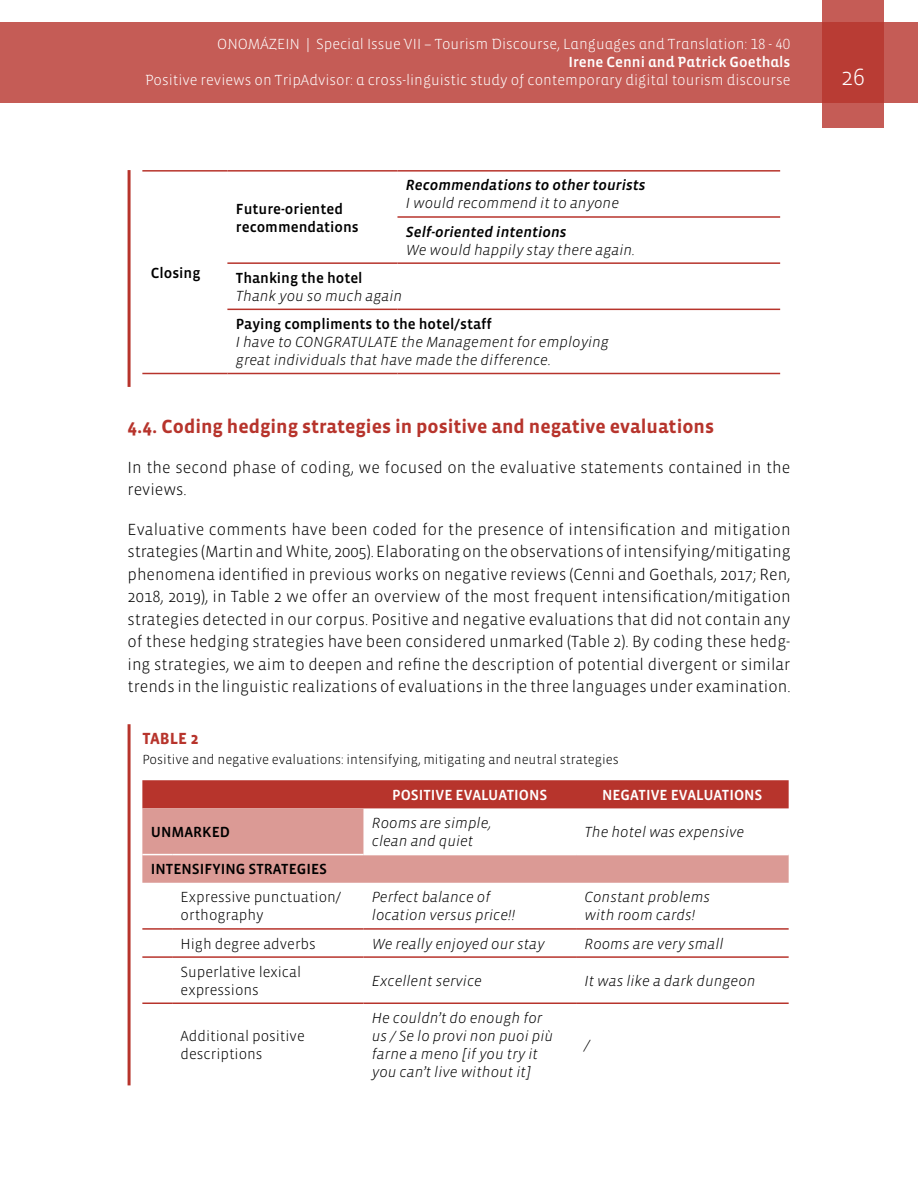
<style>
.page{position:relative;width:918px;height:1188px;background:#fff}
.page>*{position:absolute;margin:0;border:0;box-sizing:border-box;transform-origin:0 0}
.t1{font:300 24px "Vista Sans";color:#fff}
.t2{font:700 19.5px "Vista Sans";color:#b7342c}
.t3{font:300 16.5px/22.5px "Vista Sans";letter-spacing:.005em;color:#000}
.t4{font:700 16.5px "Vista Sans";color:#b7342c}
.t5{font:italic 300 15px/18px "Vista Sans";color:#000}
.t6{font:300 15px "Vista Sans Alt";color:#fff}
.t7{font:15px/18px "Vista Sans Med";color:#000}
.t8{font:300 15px/18px "Vista Sans";color:#000}
.t9{font:italic 15px "Vista Sans Med";color:#000}
.t10{font:15px "Vista Sans Med";color:#fff}
.t11{font:15px "Vista Sans Alt Med";color:#fff}
.t12{font:300 13.5px "Vista Sans";color:#000}
</style>
<div class="page">
<div style="left:0;top:23px;width:918px;height:80px;background:#c55c56"></div>
<svg style="left:822px;top:0;width:62px;height:128px;background:#bd4740"></svg>
<hr style="left:142px;top:170px;width:85px;height:2px;background:#b7342c">
<hr style="left:227px;top:170px;width:170px;height:2px;background:#b7342c">
<hr style="left:397px;top:170px;width:383px;height:2px;background:#b7342c">
<hr style="left:397px;top:216px;width:383px;height:2px;background:#b7342c">
<hr style="left:227px;top:262px;width:170px;height:2px;background:#b7342c">
<hr style="left:397px;top:262px;width:383px;height:2px;background:#b7342c">
<hr style="left:227px;top:309px;width:170px;height:1px;background:#b7342c">
<hr style="left:397px;top:309px;width:383px;height:1px;background:#b7342c">
<hr style="left:142px;top:373px;width:85px;height:1px;background:#b7342c">
<hr style="left:227px;top:373px;width:170px;height:1px;background:#b7342c">
<hr style="left:397px;top:373px;width:383px;height:1px;background:#b7342c">
<hr style="left:128px;top:170px;width:3px;height:217px;background:#b7342c">
<hr style="left:128px;top:724px;width:3px;height:361px;background:#b7342c">
<div style="left:142px;top:780px;width:647px;height:28px;background:#b7342c"></div>
<svg style="left:142px;top:808px;width:647px;height:75px;fill:#db9a95"></svg>
<hr style="left:142px;top:854px;width:30px;height:1px;background:#fff">
<hr style="left:172px;top:854px;width:191px;height:1px;background:#fff">
<hr style="left:363px;top:854px;width:213px;height:1px;background:#fff">
<hr style="left:576px;top:854px;width:213px;height:1px;background:#fff">
<hr style="left:142px;top:928px;width:30px;height:2px;background:#b7342c">
<hr style="left:172px;top:928px;width:191px;height:2px;background:#b7342c">
<hr style="left:363px;top:928px;width:213px;height:2px;background:#b7342c">
<hr style="left:576px;top:928px;width:213px;height:2px;background:#b7342c">
<hr style="left:142px;top:956px;width:30px;height:2px;background:#b7342c">
<hr style="left:172px;top:956px;width:191px;height:2px;background:#b7342c">
<hr style="left:363px;top:956px;width:213px;height:2px;background:#b7342c">
<hr style="left:576px;top:956px;width:213px;height:2px;background:#b7342c">
<hr style="left:142px;top:1003px;width:30px;height:1px;background:#b7342c">
<hr style="left:172px;top:1003px;width:191px;height:1px;background:#b7342c">
<hr style="left:363px;top:1003px;width:213px;height:1px;background:#b7342c">
<hr style="left:576px;top:1003px;width:213px;height:1px;background:#b7342c">
<p class="t6" style="left:217px;top:37px;width:575px">ONOMÁZEIN | Special Issue VII – Tourism Discourse, Languages and Translation: 18 - 40</p>
<p class="t11" style="left:568px;top:55px;width:224px">Irene Cenni and Patrick Goethals</p>
<p class="t6" style="left:145px;top:73px;width:647px">Positive reviews on TripAdvisor: a cross-linguistic study of contemporary digital tourism discourse</p>
<h1 class="t1" style="left:841px;top:65px;width:25px">26</h1>
<p class="t7" style="left:151px;top:264px;width:51px">Closing</p>
<p class="t7" style="left:236px;top:200px;width:124px">Future-oriented recommendations</p>
<p class="t9" style="left:406px;top:178px;width:241px">Recommendations to other tourists</p>
<p class="t5" style="left:406px;top:195px;width:215px">I would recommend it to anyone</p>
<p class="t9" style="left:406px;top:224px;width:162px">Self-oriented intentions</p>
<p class="t5" style="left:406px;top:241px;width:231px">We would happily stay there again.</p>
<p class="t7" style="left:236px;top:269px;width:128px">Thanking the hotel</p>
<p class="t5" style="left:236px;top:287px;width:168px">Thank you so much again</p>
<p class="t7" style="left:236px;top:315px;width:258px">Paying compliments to the hotel/staff</p>
<p class="t5" style="left:236px;top:333px;width:375px">I have to CONGRATULATE the Management for employing great individuals that have made the difference.</p>
<p class="t2" style="left:128px;top:417px;width:588px">4.4. Coding hedging strategies in positive and negative evaluations</p>
<p class="t3" style="left:128px;top:456px;width:664px">In the second phase of coding, we focused on the evaluative statements contained in the reviews.</p>
<p class="t3" style="left:128px;top:518px;width:665px;text-align:justify">Evaluative comments have been coded for the presence of intensification and mitigation strategies (Martin and White, 2005). Elaborating on the observations of intensifying/mitigating phenomena identified in previous works on negative reviews (Cenni and Goethals, 2017; Ren, 2018, 2019), in Table 2 we offer an overview of the most frequent intensification/mitigation strategies detected in our corpus. Positive and negative evaluations that did not contain any of these hedging strategies have been considered unmarked (Table 2). By coding these hedg&shy;ing strategies, we aim to deepen and refine the description of potential divergent or similar trends in the linguistic realizations of evaluations in the three languages under examination.</p>
<p class="t4" style="left:142px;top:730px;width:58px">TABLE 2</p>
<p class="t12" style="left:142px;top:753px;width:478px">Positive and negative evaluations: intensifying, mitigating and neutral strategies</p>
<p class="t10" style="left:392px;top:787px;width:157px">POSITIVE EVALUATIONS</p>
<p class="t10" style="left:602px;top:787px;width:162px">NEGATIVE EVALUATIONS</p>
<p class="t7" style="left:151px;top:823px;width:81px">UNMARKED</p>
<p class="t5" style="left:372px;top:814px;width:121px">Rooms are simple, clean and quiet</p>
<p class="t5" style="left:585px;top:823px;width:161px">The hotel was expensive</p>
<p class="t7" style="left:151px;top:861px;width:178px">INTENSIFYING STRATEGIES</p>
<p class="t8" style="left:181px;top:889px;width:162px">Expressive punctuation/ orthography</p>
<p class="t5" style="left:372px;top:889px;width:145px">Perfect balance of location versus price!!</p>
<p class="t5" style="left:585px;top:889px;width:127px">Constant problems with room cards!</p>
<p class="t8" style="left:181px;top:935px;width:137px">High degree adverbs</p>
<p class="t5" style="left:372px;top:935px;width:174px">We really enjoyed our stay</p>
<p class="t5" style="left:585px;top:935px;width:141px">Rooms are very small</p>
<p class="t8" style="left:181px;top:963px;width:122px">Superlative lexical expressions</p>
<p class="t5" style="left:372px;top:972px;width:112px">Excellent service</p>
<p class="t5" style="left:585px;top:972px;width:173px">It was like a dark dungeon</p>
<p class="t8" style="left:181px;top:1027px;width:126px">Additional positive descriptions</p>
<p class="t5" style="left:372px;top:1009px;width:183px">He couldn’t do enough for us / Se lo provi non puoi più farne a meno [if you try it you can’t live without it]</p>
<p class="t5" style="left:585px;top:1036px;width:7px">/</p>
</div>
